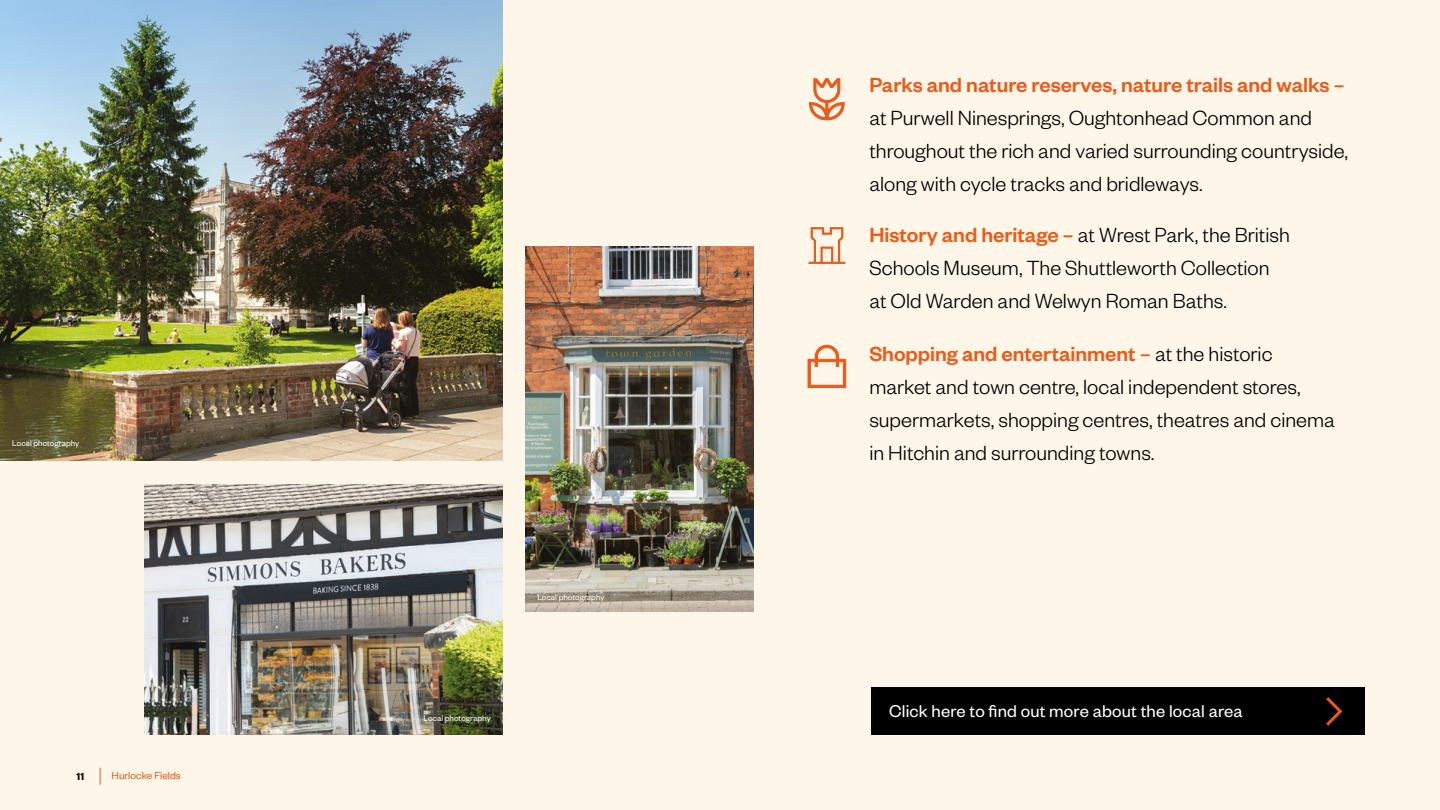
<style>
.page{position:relative;width:1440px;height:810px;background:#fef7e9}
.page>*{position:absolute;margin:0;border:0;box-sizing:border-box;transform-origin:0 0}
.t1{font:300 22.5px/33px "Founders Grotesk";color:#000}
.t2{font:500 22.5px "Founders Grotesk";color:#eb5a19}
.t3{font:18.75px "Founders Grotesk";letter-spacing:.01em;color:#fff}
.t4{font:11.25px "Founders Grotesk";color:#eb5a19}
.t5{font:600 11.25px "Founders Grotesk";color:#000}
.t6{font:9px "Founders Grotesk";color:#fff}
.s1{font-weight:500;color:#eb5a19}
</style>
<div class="page">
<svg style="left:100px;top:768px;width:1px;height:17px"></svg>
<div style="left:871px;top:688px;width:494px;height:47px;background:#000"></div>
<img style="left:0;top:0;width:503px;height:461px">
<img style="left:145px;top:484px;width:358px;height:251px">
<img style="left:526px;top:246px;width:228px;height:366px">
<svg style="left:808px;top:345px;width:38px;height:43px"></svg>
<svg style="left:809px;top:78px;width:36px;height:42px"></svg>
<svg style="left:1326px;top:697px;width:17px;height:29px"></svg>
<svg style="left:809px;top:227px;width:36px;height:37px"></svg>
<p class="t6" style="left:12px;top:438px;width:69px">Local photography</p>
<p class="t5" style="left:76px;top:770px;width:9px">11</p>
<p class="t4" style="left:112px;top:769px;width:71px">Hurlocke Fields</p>
<p class="t6" style="left:424px;top:713px;width:69px">Local photography</p>
<p class="t6" style="left:537px;top:591px;width:69px">Local photography</p>
<p class="t2" style="left:869px;top:71px;width:477px">Parks and nature reserves, nature trails and walks –</p>
<p class="t1" style="left:869px;top:101px;width:480px">at Purwell Ninesprings, Oughtonhead Common and throughout the rich and varied surrounding countryside, along with cycle tracks and bridleways.</p>
<p class="t1" style="left:869px;top:217px;width:422px"><span class="s1">History and heritage –</span> at Wrest Park, the British<br>Schools Museum, The Shuttleworth Collection at Old Warden and Welwyn Roman Baths.</p>
<p class="t1" style="left:869px;top:336px;width:467px"><span class="s1">Shopping and entertainment –</span> at the historic market and town centre, local independent stores, supermarkets, shopping centres, theatres and cinema in Hitchin and surrounding towns.</p>
<p class="t3" style="left:889px;top:700px;width:355px">Click here to find out more about the local area</p>
</div>
